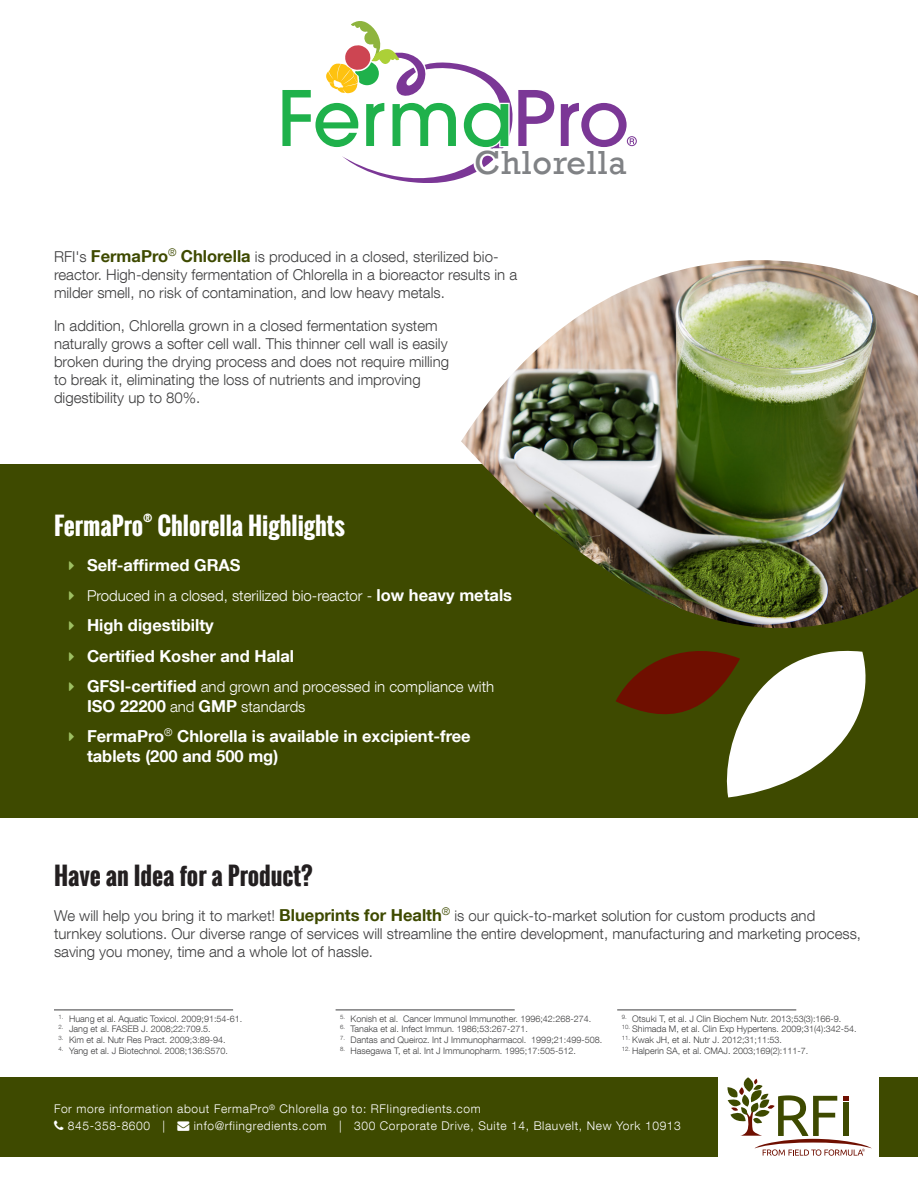
<style>
.page{position:relative;width:918px;height:1188px;background:#fff}
.page>*{position:absolute;margin:0;border:0;box-sizing:border-box;transform-origin:0 0}
.t1{font:34.2px "Rockwell";letter-spacing:.025em;color:#808285}
.t2{font:700 24px "Oswald";color:#fff}
.t3{font:700 24px "Oswald";color:#231f20}
.Bullet__1_column{font:700 16.5px/19.8px "Helvetica Neue LT Com";color:#fff}
.t4{font:300 15px/18px "Helvetica Neue LT Com";color:#3e3e3f}
.Bullet__1_column-2{font:300 15px/19.8px "Helvetica Neue LT Com";color:#fff}
.t5{font:300 12px "Helvetica Neue LT Com";letter-spacing:.05em;color:#fff}
.t6{font:700 12px "Oswald";color:#fff}
.t7{font:300 9px "Helvetica Neue LT Com";color:#3e3e3f}
.s1{font-weight:700;font-size:16.5px;color:#3e4a00}
.s2{font-weight:700;font-size:16.5px}
</style>
<div class="page">
<div style="left:0;top:1077px;width:718px;height:80px;background:#3e4a00"></div>
<div style="left:879px;top:1077px;width:39px;height:80px;background:#3e4a00"></div>
<svg style="left:728px;top:1077px;width:144px;height:79px"></svg>
<div style="left:0;top:465px;width:918px;height:353px;background:#3e4a00"></div>
<svg style="left:616px;top:650px;width:250px;height:147px"></svg>
<svg style="left:282px;top:21px;width:355px;height:162px"></svg>
<hr style="left:54px;top:1010px;width:179px;height:1px;background:#3e3e3f">
<hr style="left:336px;top:1010px;width:179px;height:1px;background:#3e3e3f">
<hr style="left:617px;top:1010px;width:179px;height:1px;background:#3e3e3f">
<img style="left:461px;top:260px;width:457px;height:369px">
<p class="t1" style="left:474px;top:143px;width:154px">Chlorella</p>
<p class="t4" style="left:54px;top:248px;width:465px">RFI's <span class="s1">FermaPro</span><sup>®</sup> <span class="s1">Chlorella</span> is produced in a closed, sterilized bio&shy;reactor. High-density fermentation of Chlorella in a bioreactor results in a milder smell, no risk of contamination, and low heavy metals.</p>
<p class="t4" style="left:54px;top:317px;width:397px">In addition, Chlorella grown in a closed fermentation system naturally grows a softer cell wall. This thinner cell wall is easily broken during the drying process and does not require milling to break it, eliminating the loss of nutrients and improving digestibility up to 80%.</p>
<p class="t2" style="left:54px;top:508px;width:91px">FermaPro</p>
<p class="t6" style="left:143px;top:508px;width:11px">®</p>
<p class="t2" style="left:157px;top:508px;width:189px">Chlorella Highlights</p>
<p class="Bullet__1_column" style="left:87px;top:554px;width:155px">Self-affirmed GRAS</p>
<p class="Bullet__1_column-2" style="left:87px;top:585px;width:427px">Produced in a closed, sterilized bio-reactor - <span class="s2">low heavy metals</span></p>
<p class="Bullet__1_column" style="left:87px;top:615px;width:128px">High digestibilty</p>
<p class="Bullet__1_column" style="left:87px;top:645px;width:209px">Certified Kosher and Halal</p>
<p class="Bullet__1_column-2" style="left:87px;top:676px;width:409px"><span class="s2">GFSI-certified</span> and grown and processed in compliance with<br><span class="s2">ISO 22200</span> and <span class="s2">GMP</span> standards</p>
<p class="Bullet__1_column" style="left:87px;top:726px;width:385px">FermaPro<sup>®</sup> Chlorella is available in excipient-free tablets (200 and 500 mg)</p>
<p class="t3" style="left:54px;top:858px;width:260px">Have an Idea for a Product?</p>
<p class="t4" style="left:54px;top:906px;width:809px">We will help you bring it to market! <span class="s1">Blueprints for Health</span><sup>®</sup> is our quick-to-market solution for custom products and turnkey solutions. Our diverse range of services will streamline the entire development, manufacturing and marketing process, saving you money, time and a whole lot of hassle.</p>
<p class="t7" style="left:58px;top:1013px;width:185px"><sup>1.</sup> Huang et al. Aquatic Toxicol. 2009;91:54-61.</p>
<p class="t7" style="left:58px;top:1024px;width:154px"><sup>2.</sup> Jang et al. FASEB J. 2008;22:709.5.</p>
<p class="t7" style="left:58px;top:1034px;width:169px"><sup>3.</sup> Kim et al. Nutr Res Pract. 2009;3:89-94.</p>
<p class="t7" style="left:58px;top:1045px;width:171px"><sup>4.</sup> Yang et al. J Biotechnol. 2008;136:S570.</p>
<p class="t7" style="left:340px;top:1013px;width:253px"><sup>5.</sup> Konish et al. Cancer Immunol Immunother. 1996;42:268-274.</p>
<p class="t7" style="left:340px;top:1024px;width:189px"><sup>6.</sup> Tanaka et al. Infect Immun. 1986;53:267-271.</p>
<p class="t7" style="left:340px;top:1034px;width:264px"><sup>7.</sup> Dantas and Queiroz. Int J Immunopharmacol. 1999;21:499-508.</p>
<p class="t7" style="left:340px;top:1045px;width:237px"><sup>8.</sup> Hasegawa T, et al. Int J Immunopharm. 1995;17:505-512.</p>
<p class="t5" style="left:54px;top:1101px;width:428px">For more information about FermaPro<sup>®</sup> Chlorella go to: RFIingredients.com</p>
<p class="t7" style="left:622px;top:1013px;width:221px"><sup>9.</sup> Otsuki T, et al. J Clin Biochem Nutr. 2013;53(3):166-9.</p>
<p class="t7" style="left:622px;top:1024px;width:237px"><sup>10.</sup> Shimada M, et al. Clin Exp Hypertens. 2009;31(4):342-54.</p>
<p class="t7" style="left:622px;top:1034px;width:162px"><sup>11.</sup> Kwak JH, et al. Nutr J. 2012;31;11:53.</p>
<p class="t7" style="left:622px;top:1045px;width:188px"><sup>12.</sup> Halperin SA, et al. CMAJ. 2003;169(2):111-7.</p>
<p class="t5" style="left:68px;top:1119px;width:614px">845-358-8600 | → info@rfiingredients.com | 300 Corporate Drive, Suite 14, Blauvelt, New York 10913</p>
</div>
